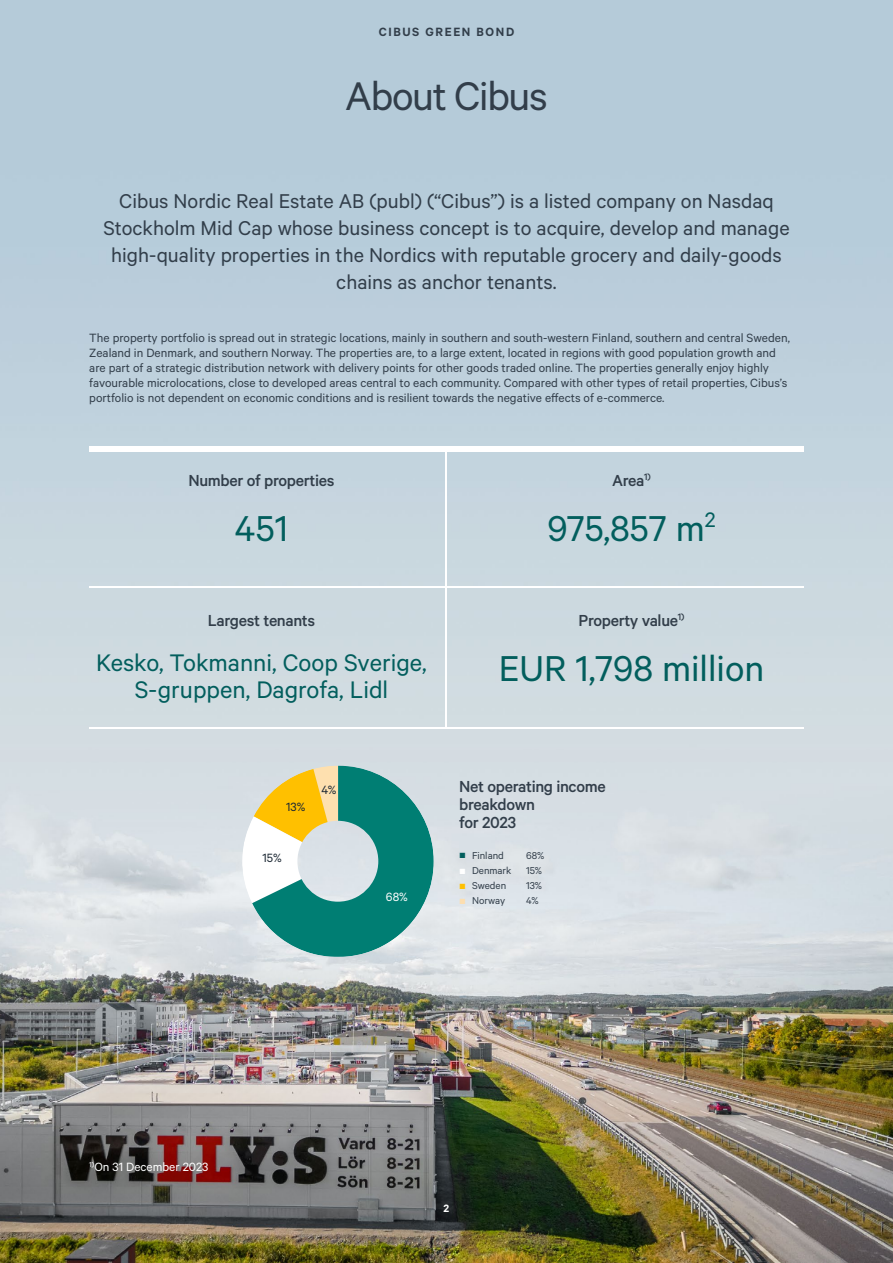
<style>
.page{position:relative;width:893px;height:1263px;background:#fff}
.page>*{position:absolute;margin:0;border:0;box-sizing:border-box;transform-origin:0 0}
.t1{font:45px "Calibre";letter-spacing:-.03em;color:#323e4a}
.Liftup_large{font:40.5px "Calibre";color:#025e5d}
.Liftup_medium{font:27px/27px "Calibre";color:#025e5d;text-align:center}
.t2{font:22.5px/27px "Calibre";color:#323e4a;text-align:center}
.H3_center{font:500 18px/18px "Calibre";letter-spacing:-.02em;color:#323e4a}
.Body{font:13.5px/15px "Calibre";color:#323e4a}
.Body-2{font:13.5px "Calibre";color:#fff}
.Section_header_NEW{font:600 13.5px "Calibre";letter-spacing:.12em;color:#323e4a}
.t3{font:13.5px "Calibre";color:#1c2833}
.Master_page_number{font:600 12px "Calibre";color:#fff}
.Table_left_small{font:11.25px "Calibre";color:#323e4a}
.Table_left_small-2{font:11.25px "Arial";color:#025e5d}
.Table_left_small-3{font:11.25px "Arial";color:#fff}
.Table_left_small-4{font:11.25px "Arial";color:#ffc000}
.Table_left_small-5{font:11.25px "Arial";color:#fcdeb0}
</style>
<div class="page">
<img style="left:0;top:0;width:893px;height:1263px">
<div style="left:89px;top:446px;width:715px;height:6px;background:#fff"></div>
<hr style="left:446px;top:446px;width:1px;height:281px;background:#fff">
<hr style="left:89px;top:587px;width:715px;height:1px;background:#fff">
<hr style="left:89px;top:727px;width:715px;height:1px;background:#fff">
<svg style="left:242px;top:766px;width:192px;height:191px;background:#83b6a1"></svg>
<p class="Section_header_NEW" style="left:379px;top:23px;width:137px">CIBUS GREEN BOND</p>
<h1 class="t1" style="left:345px;top:70px;width:204px">About Cibus</h1>
<h2 class="t2" style="left:103px;top:187px;width:688px">Cibus Nordic Real Estate AB (publ) (“Cibus”) is a listed company on Nasdaq Stockholm Mid Cap whose business concept is to acquire, develop and manage high-quality properties in the Nordics with reputable grocery and daily-goods chains as anchor tenants.</h2>
<p class="Body" style="left:89px;top:330px;width:702px">The property portfolio is spread out in strategic locations, mainly in southern and south-western Finland, southern and central Sweden, Zealand in Denmark, and southern Norway. The properties are, to a large extent, located in regions with good population growth and are part of a strategic distribution network with delivery points for other goods traded online. The properties generally enjoy highly favourable microlocations, close to developed areas central to each community. Compared with other types of retail properties, Cibus’s portfolio is not dependent on economic conditions and is resilient towards the negative effects of e-commerce.</p>
<p class="H3_center" style="left:188px;top:470px;width:148px">Number of properties</p>
<p class="H3_center" style="left:612px;top:470px;width:40px">Area<sup>1)</sup></p>
<p class="Liftup_large" style="left:235px;top:504px;width:55px">451</p>
<p class="Liftup_large" style="left:547px;top:504px;width:170px">975,857 m<sup>2</sup></p>
<p class="H3_center" style="left:208px;top:611px;width:109px">Largest tenants</p>
<p class="H3_center" style="left:579px;top:611px;width:107px">Property value<sup>1)</sup></p>
<p class="Liftup_medium" style="left:96px;top:648px;width:332px">Kesko, Tokmanni, Coop Sverige,<br>S-gruppen, Dagrofa, Lidl</p>
<p class="Liftup_large" style="left:499px;top:645px;width:267px">EUR 1,798 million</p>
<p class="t3" style="left:286px;top:799px;width:21px">13%</p>
<p class="t3" style="left:321px;top:782px;width:17px">4%</p>
<p class="t3" style="left:263px;top:850px;width:21px">15%</p>
<p class="Body-2" style="left:386px;top:889px;width:23px">68%</p>
<h3 class="H3_center" style="left:459px;top:777px;width:148px">Net operating income breakdown<br>for 2023</h3>
<p class="Table_left_small-2" style="left:459px;top:847px;width:8px">■</p>
<p class="Table_left_small" style="left:472px;top:849px;width:33px">Finland</p>
<p class="Table_left_small" style="left:526px;top:849px;width:20px">68%</p>
<p class="Table_left_small-3" style="left:459px;top:862px;width:8px">■</p>
<p class="Table_left_small" style="left:472px;top:864px;width:41px">Denmark</p>
<p class="Table_left_small" style="left:526px;top:864px;width:18px">15%</p>
<p class="Table_left_small-4" style="left:459px;top:877px;width:8px">■</p>
<p class="Table_left_small" style="left:472px;top:879px;width:36px">Sweden</p>
<p class="Table_left_small" style="left:526px;top:879px;width:18px">13%</p>
<p class="Table_left_small-5" style="left:459px;top:892px;width:8px">■</p>
<p class="Table_left_small" style="left:472px;top:894px;width:35px">Norway</p>
<p class="Table_left_small" style="left:526px;top:894px;width:14px">4%</p>
<p class="Body-2" style="left:89px;top:1159px;width:121px"><sup>1)</sup>On 31 December 2023</p>
<p class="Master_page_number" style="left:444px;top:1201px;width:7px">2</p>
</div>
